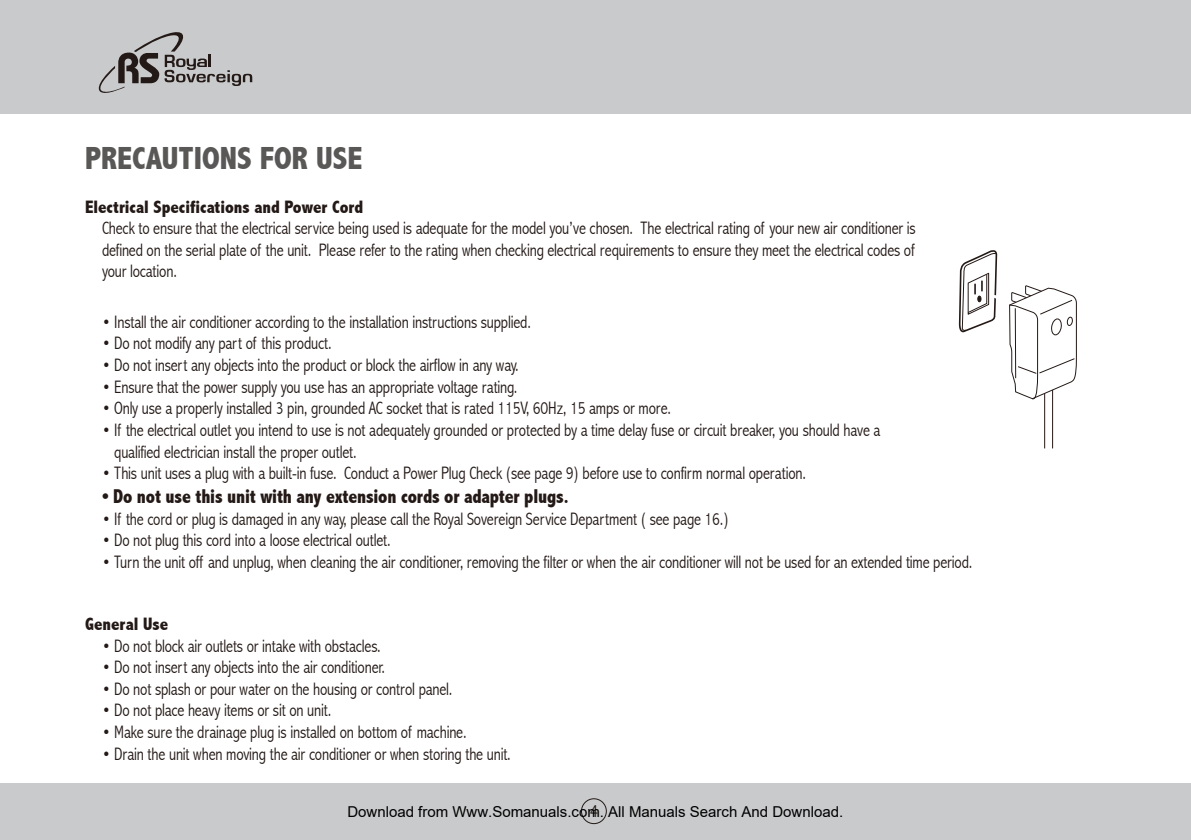
<style>
.page{position:relative;width:1191px;height:840px;background:#fff}
.page>*{position:absolute;margin:0;border:0;box-sizing:border-box;transform-origin:0 0}
.t1{font:800 condensed 32px "Abadi";color:#595857}
.t2{font:800 condensed 20px "Abadi";letter-spacing:-.01em;color:#231916;scale:.95 1}
.t3{font:300 condensed 18px/21.6px "Abadi";letter-spacing:-.01em;color:#231916;text-align:justify;scale:.95 1}
.t4{font:800 condensed 18px "Abadi";color:#231916}
.t5{font:300 condensed 18px "Abadi";letter-spacing:-.01em;color:#231916}
.t6{font:15px "Arial";color:#000}
</style>
<div class="page">
<div style="left:0;top:0;width:1191px;height:113px;background:#c9cacb"></div>
<div style="left:0;top:782px;width:1191px;height:57px;background:#c9cacb"></div>
<div style="left:581px;top:797px;width:26px;height:26px;border:1px solid #231916;border-radius:50%"></div>
<svg style="left:98px;top:32px;width:154px;height:61px"></svg>
<svg style="left:959px;top:250px;width:39px;height:83px"></svg>
<svg style="left:1009px;top:285px;width:68px;height:162px"></svg>
<svg style="left:1067px;top:317px;width:5px;height:8px"></svg>
<div style="left:1066px;top:316px;width:7px;height:10px;border:1px solid #231916;border-radius:50%"></div>
<div style="left:932px;top:216px;width:175px;height:234px;border:2px solid #fff;border-radius:17px"></div>
<h1 class="t1" style="left:85px;top:139px;width:279px">Precautions for use</h1>
<p class="t4" style="left:85px;top:196px;width:280px">Electrical Specifications and Power Cord</p>
<p class="t3" style="left:102px;top:217px;width:858px">Check to ensure that the electrical service being used is adequate for the model you’ve chosen. The electrical rating of your new air conditioner is defined on the serial plate of the unit. Please refer to the rating when checking electrical requirements to ensure they meet the electrical codes of your location.</p>
<p class="t3" style="left:102px;top:311px;width:453px">• Install the air conditioner according to the installation instructions supplied.</p>
<p class="t3" style="left:102px;top:332px;width:243px">• Do not modify any part of this product.</p>
<p class="t3" style="left:102px;top:354px;width:440px">• Do not insert any objects into the product or block the airflow in any way.</p>
<p class="t3" style="left:102px;top:375px;width:439px">• Ensure that the power supply you use has an appropriate voltage rating.</p>
<p class="t3" style="left:102px;top:397px;width:600px">• Only use a properly installed 3 pin, grounded AC socket that is rated 115V, 60Hz, 15 amps or more.</p>
<p class="t3" style="left:114px;top:419px;width:808px;text-indent:-12px">• If the electrical outlet you intend to use is not adequately grounded or protected by a time delay fuse or circuit breaker, you should have a qualified electrician install the proper outlet.</p>
<p class="t3" style="left:102px;top:462px;width:742px">• This unit uses a plug with a built-in fuse. Conduct a Power Plug Check (see page 9) before use to confirm normal operation.</p>
<p class="t2" style="left:102px;top:484px;width:493px">• Do not use this unit with any extension cords or adapter plugs.</p>
<p class="t3" style="left:102px;top:507px;width:661px">• If the cord or plug is damaged in any way, please call the Royal Sovereign Service Department ( see page 16.)</p>
<p class="t3" style="left:102px;top:529px;width:305px">• Do not plug this cord into a loose electrical outlet.</p>
<p class="t3" style="left:102px;top:551px;width:917px">• Turn the unit off and unplug, when cleaning the air conditioner, removing the filter or when the air conditioner will not be used for an extended time period.</p>
<p class="t4" style="left:85px;top:613px;width:85px">General Use</p>
<p class="t3" style="left:102px;top:634px;width:295px">• Do not block air outlets or intake with obstacles.</p>
<p class="t3" style="left:102px;top:656px;width:299px">• Do not insert any objects into the air conditioner.</p>
<p class="t3" style="left:102px;top:677px;width:370px">• Do not splash or pour water on the housing or control panel.</p>
<p class="t3" style="left:102px;top:699px;width:243px">• Do not place heavy items or sit on unit.</p>
<p class="t3" style="left:102px;top:720px;width:385px">• Make sure the drainage plug is installed on bottom of machine.</p>
<p class="t3" style="left:102px;top:742px;width:432px">• Drain the unit when moving the air conditioner or when storing the unit.</p>
<p class="t5" style="left:590px;top:800px;width:10px">4</p>
<p class="t6" style="left:347px;top:802px;width:497px">Download from Www.Somanuals.com. All Manuals Search And Download.</p>
</div>
